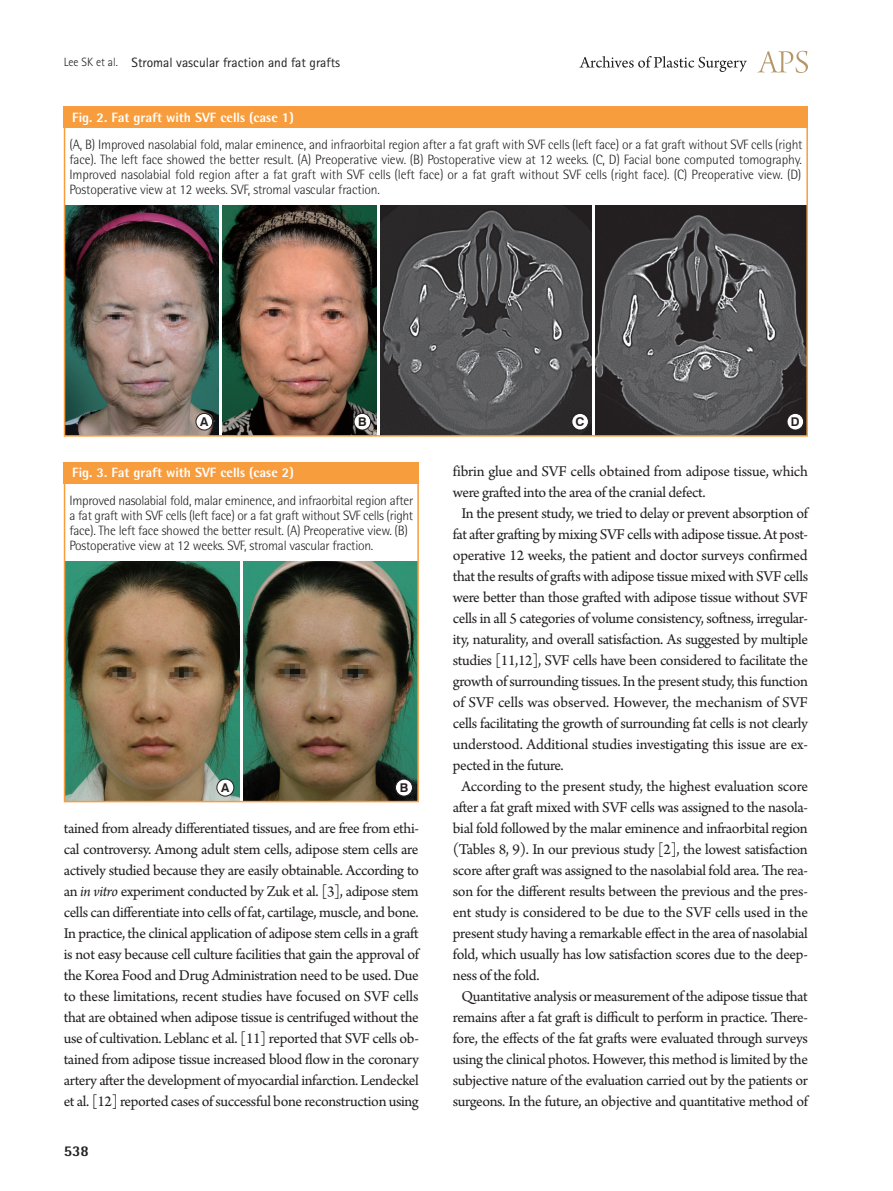
<style>
.page{position:relative;width:893px;height:1191px;background:#fff}
.page>*{position:absolute;margin:0;border:0;box-sizing:border-box;transform-origin:0 0}
.t1{font:15.75px/21px "Arno Pro";letter-spacing:-.02em;color:#231f20;text-align:justify}
.t2{font:800 15px "Rotis Semi Sans Std";color:#231f20}
.t3{font:300 13.5px/15px "Rotis Semi Sans Std";letter-spacing:-.02em;color:#231f20;text-align:justify}
.t4{font:800 13.5px "Rotis Semi Sans Std";color:#fff}
.t5{font:13.5px "Rotis Sans Serif Std";color:#231f20}
.t6{font:700 12.15px "Swiss 721 BT";color:#231f20}
.s1{font-weight:300;font-size:12px}
.s2{font-style:italic}
</style>
<div class="page">
<svg style="left:757px;top:51px;width:51px;height:22px"></svg>
<svg style="left:579px;top:56px;width:168px;height:16px"></svg>
<div style="left:64px;top:106px;width:744px;height:22px;background:#f89d3d"></div>
<img style="left:223px;top:206px;width:153px;height:227px">
<div style="left:354px;top:413px;width:17px;height:17px;background:#fff;border-radius:50%"></div>
<div style="left:354px;top:413px;width:17px;height:17px;border:1px solid #231f20;border-radius:50%"></div>
<img style="left:381px;top:206px;width:211px;height:227px">
<div style="left:572px;top:413px;width:16px;height:17px;background:#fff;border-radius:50%"></div>
<div style="left:572px;top:413px;width:17px;height:17px;border:1px solid #231f20;border-radius:50%"></div>
<img style="left:596px;top:206px;width:209px;height:227px">
<div style="left:787px;top:413px;width:17px;height:17px;background:#fff;border-radius:50%"></div>
<div style="left:787px;top:413px;width:17px;height:17px;border:1px solid #231f20;border-radius:50%"></div>
<img style="left:67px;top:206px;width:151px;height:227px">
<div style="left:196px;top:413px;width:17px;height:17px;background:#fff;border-radius:50%"></div>
<div style="left:196px;top:413px;width:17px;height:17px;border:1px solid #231f20;border-radius:50%"></div>
<div style="left:64px;top:462px;width:355px;height:21px;background:#f89d3d"></div>
<img style="left:67px;top:561px;width:172px;height:238px">
<div style="left:217px;top:779px;width:17px;height:17px;background:#fff;border-radius:50%"></div>
<div style="left:217px;top:779px;width:17px;height:17px;border:1px solid #231f20;border-radius:50%"></div>
<img style="left:243px;top:561px;width:173px;height:238px">
<div style="left:395px;top:779px;width:17px;height:17px;background:#fff;border-radius:50%"></div>
<div style="left:395px;top:779px;width:18px;height:17px;border:1px solid #231f20;border-radius:50%"></div>
<div style="left:64px;top:462px;width:355px;height:340px;border:2px solid #f89d3d"></div>
<div style="left:64px;top:106px;width:744px;height:330px;border:2px solid #f89d3d"></div>
<p class="t5" style="left:64px;top:54px;width:278px"><span class="s1">Lee SK et al.</span> Stromal vascular fraction and fat grafts</p>
<p class="t4" style="left:72px;top:108px;width:223px">Fig. 2. Fat graft with SVF cells (case 1)</p>
<p class="t3" style="left:69px;top:137px;width:735px">(A, B) Improved nasolabial fold, malar eminence, and infraorbital region after a fat graft with SVF cells (left face) or a fat graft without SVF cells (right face). The left face showed the better result. (A) Preoperative view. (B) Postoperative view at 12 weeks. (C, D) Facial bone computed tomography.<br>Improved nasolabial fold region after a fat graft with SVF cells (left face) or a fat graft without SVF cells (right face). (C) Preoperative view. (D)<br>Postoperative view at 12 weeks. SVF, stromal vascular fraction.</p>
<p class="t6" style="left:200px;top:414px;width:10px">A</p>
<p class="t6" style="left:358px;top:414px;width:10px">B</p>
<p class="t6" style="left:576px;top:414px;width:10px">C</p>
<p class="t6" style="left:791px;top:414px;width:10px">D</p>
<p class="t4" style="left:72px;top:464px;width:223px">Fig. 3. Fat graft with SVF cells (case 2)</p>
<p class="t3" style="left:70px;top:492px;width:345px;text-align:left">Improved nasolabial fold, malar eminence, and infraorbital region after a fat graft with SVF cells (left face) or a fat graft without SVF cells (right face). The left face showed the better result. (A) Preoperative view. (B)<br>Postoperative view at 12 weeks. SVF, stromal vascular fraction.</p>
<p class="t6" style="left:221px;top:780px;width:10px">A</p>
<p class="t6" style="left:400px;top:780px;width:10px">B</p>
<p class="t1" style="left:64px;top:819px;width:357px">tained from already differentiated tissues, and are free from ethi&shy;cal controversy. Among adult stem cells, adipose stem cells are actively studied because they are easily obtainable. According to an <span class="s2">in vitro</span> experiment conducted by Zuk et al. [3], adipose stem cells can differentiate into cells of fat, cartilage, muscle, and bone.<br>In practice, the clinical application of adipose stem cells in a graft is not easy because cell culture facilities that gain the approval of the Korea Food and Drug Administration need to be used. Due to these limitations, recent studies have focused on SVF cells that are obtained when adipose tissue is centrifuged without the use of cultivation. Leblanc et al. [11] reported that SVF cells ob&shy;tained from adipose tissue increased blood flow in the coronary artery after the development of myocardial infarction. Lendeckel et al. [12] reported cases of successful bone reconstruction using</p>
<p class="t2" style="left:64px;top:1141px;width:27px">538</p>
<p class="t1" style="left:453px;top:462px;width:357px">fibrin glue and SVF cells obtained from adipose tissue, which</p>
<p class="t1" style="left:453px;top:483px;width:254px">were grafted into the area of the cranial defect.</p>
<p class="t1" style="left:461px;top:504px;width:348px">In the present study, we tried to delay or prevent absorption of</p>
<p class="t1" style="left:453px;top:525px;width:357px">fat after grafting by mixing SVF cells with adipose tissue. At post-</p>
<p class="t1" style="left:453px;top:546px;width:356px">operative 12 weeks, the patient and doctor surveys confirmed</p>
<p class="t1" style="left:453px;top:567px;width:357px">that the results of grafts with adipose tissue mixed with SVF cells</p>
<p class="t1" style="left:453px;top:588px;width:357px">were better than those grafted with adipose tissue without SVF</p>
<p class="t1" style="left:453px;top:609px;width:357px">cells in all 5 categories of volume consistency, softness, irregular-</p>
<p class="t1" style="left:453px;top:630px;width:357px">ity, naturality, and overall satisfaction. As suggested by multiple</p>
<p class="t1" style="left:453px;top:650px;width:357px">studies [11,12], SVF cells have been considered to facilitate the</p>
<p class="t1" style="left:453px;top:671px;width:357px">growth of surrounding tissues. In the present study, this function</p>
<p class="t1" style="left:453px;top:692px;width:357px">of SVF cells was observed. However, the mechanism of SVF</p>
<p class="t1" style="left:453px;top:713px;width:357px">cells facilitating the growth of surrounding fat cells is not clearly</p>
<p class="t1" style="left:453px;top:734px;width:357px">understood. Additional studies investigating this issue are ex-</p>
<p class="t1" style="left:453px;top:755px;width:112px">pected in the future.</p>
<p class="t1" style="left:461px;top:776px;width:348px">According to the present study, the highest evaluation score</p>
<p class="t1" style="left:453px;top:797px;width:357px">after a fat graft mixed with SVF cells was assigned to the nasola-</p>
<p class="t1" style="left:453px;top:818px;width:356px">bial fold followed by the malar eminence and infraorbital region</p>
<p class="t1" style="left:453px;top:839px;width:356px">(Tables 8, 9). In our previous study [2], the lowest satisfaction</p>
<p class="t1" style="left:453px;top:860px;width:357px">score after graft was assigned to the nasolabial fold area. The rea-</p>
<p class="t1" style="left:453px;top:881px;width:357px">son for the different results between the previous and the pres-</p>
<p class="t1" style="left:453px;top:902px;width:357px">ent study is considered to be due to the SVF cells used in the</p>
<p class="t1" style="left:453px;top:923px;width:357px">present study having a remarkable effect in the area of nasolabial</p>
<p class="t1" style="left:453px;top:944px;width:357px">fold, which usually has low satisfaction scores due to the deep-</p>
<p class="t1" style="left:453px;top:965px;width:88px">ness of the fold.</p>
<p class="t1" style="left:461px;top:986px;width:348px">Quantitative analysis or measurement of the adipose tissue that</p>
<p class="t1" style="left:453px;top:1007px;width:357px">remains after a fat graft is difficult to perform in practice. There-</p>
<p class="t1" style="left:453px;top:1028px;width:357px">fore, the effects of the fat grafts were evaluated through surveys</p>
<p class="t1" style="left:453px;top:1049px;width:357px">using the clinical photos. However, this method is limited by the</p>
<p class="t1" style="left:453px;top:1070px;width:357px">subjective nature of the evaluation carried out by the patients or</p>
<p class="t1" style="left:453px;top:1091px;width:357px">surgeons. In the future, an objective and quantitative method of</p>
</div>
